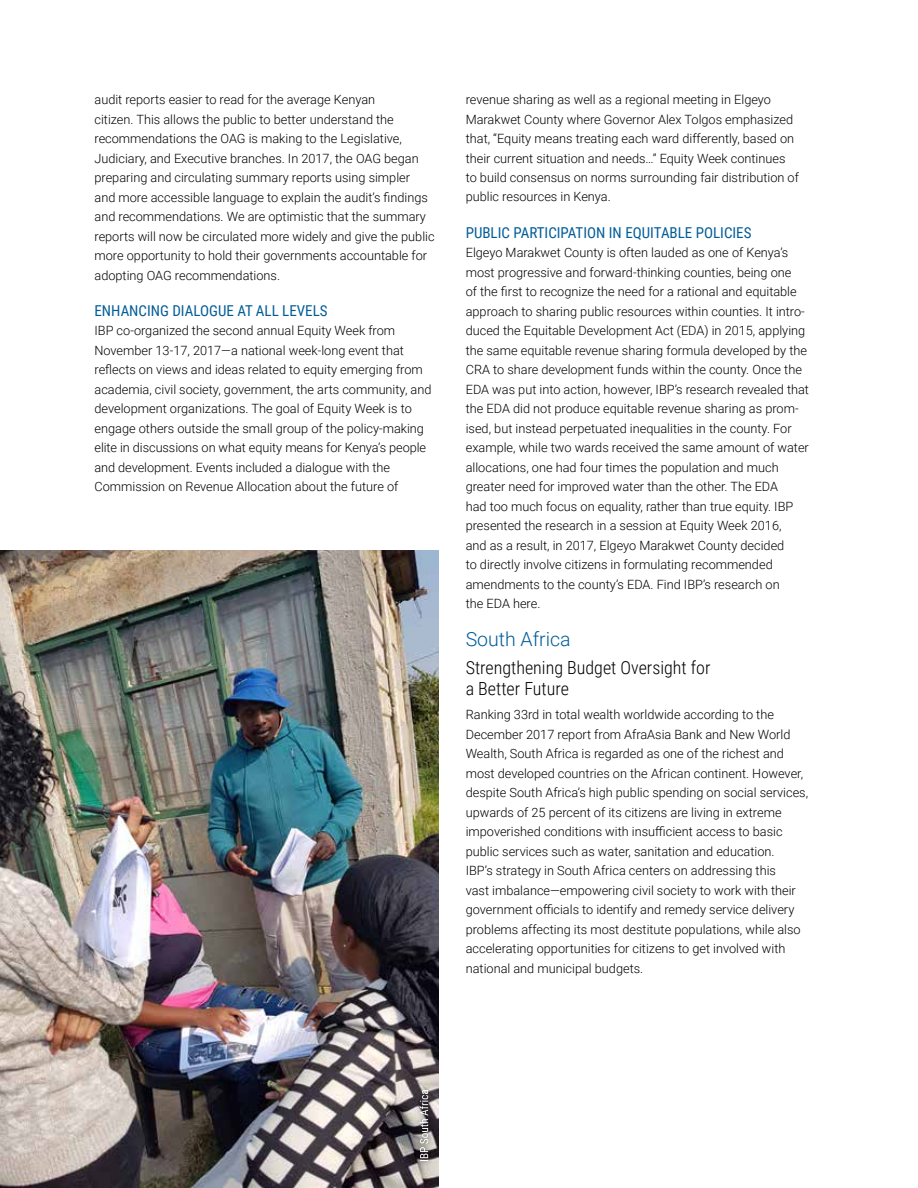
<style>
.page{position:relative;width:918px;height:1188px;background:#fff}
.page>*{position:absolute;margin:0;border:0;box-sizing:border-box;transform-origin:0 0}
.t1{font:300 19.5px "Roboto";color:#005c97}
.t2{font:300 18px/21px "Roboto Condensed";color:#000}
.t3{font:15px "Roboto Condensed";color:#005c97}
.t4{font:300 12.75px/19.5px "Roboto";color:#000}
</style>
<div class="page">
<img style="left:0;top:551px;width:439px;height:637px">
<div style="left:414px;top:1084px;width:20px;height:83px;background:#000;opacity:.75"></div>
<svg style="left:420px;top:1090px;width:8px;height:71px"></svg>
<p class="t4" style="left:94px;top:89px;width:342px">audit reports easier to read for the average Kenyan<br>citizen. This allows the public to better understand the recommendations the OAG is making to the Legislative, Judiciary, and Executive branches. In 2017, the OAG began preparing and circulating summary reports using simpler<br>and more accessible language to explain the audit’s findings and recommendations. We are optimistic that the summary reports will now be circulated more widely and give the public more opportunity to hold their governments accountable for adopting OAG recommendations.</p>
<p class="t3" style="left:94px;top:300px;width:235px">ENHANCING DIALOGUE AT ALL LEVELS</p>
<p class="t4" style="left:94px;top:321px;width:338px">IBP co-organized the second annual Equity Week from November 13-17, 2017—a national week-long event that reflects on views and ideas related to equity emerging from academia, civil society, government, the arts community, and development organizations. The goal of Equity Week is to engage others outside the small group of the policy-making elite in discussions on what equity means for Kenya’s people and development. Events included a dialogue with the Commission on Revenue Allocation about the future of</p>
<p class="t4" style="left:466px;top:89px;width:335px">revenue sharing as well as a regional meeting in Elgeyo Marakwet County where Governor Alex Tolgos emphasized that, “Equity means treating each ward differently, based on their current situation and needs…” Equity Week continues to build consensus on norms surrounding fair distribution of public resources in Kenya.</p>
<p class="t3" style="left:466px;top:222px;width:287px">PUBLIC PARTICIPATION IN EQUITABLE POLICIES</p>
<p class="t4" style="left:466px;top:243px;width:345px">Elgeyo Marakwet County is often lauded as one of Kenya’s most progressive and forward-thinking counties, being one<br>of the first to recognize the need for a rational and equitable approach to sharing public resources within counties. It intro&shy;duced the Equitable Development Act (EDA) in 2015, applying the same equitable revenue sharing formula developed by the CRA to share development funds within the county. Once the EDA was put into action, however, IBP’s research revealed that the EDA did not produce equitable revenue sharing as prom&shy;ised, but instead perpetuated inequalities in the county. For example, while two wards received the same amount of water allocations, one had four times the population and much greater need for improved water than the other. The EDA<br>had too much focus on equality, rather than true equity. IBP presented the research in a session at Equity Week 2016,<br>and as a result, in 2017, Elgeyo Marakwet County decided<br>to directly involve citizens in formulating recommended amendments to the county’s EDA. Find IBP’s research on<br>the EDA here.</p>
<h1 class="t1" style="left:466px;top:625px;width:106px">South Africa</h1>
<h2 class="t2" style="left:466px;top:656px;width:246px">Strengthening Budget Oversight for a Better Future</h2>
<p class="t4" style="left:466px;top:705px;width:344px">Ranking 33rd in total wealth worldwide according to the December 2017 report from AfraAsia Bank and New World Wealth, South Africa is regarded as one of the richest and most developed countries on the African continent. However, despite South Africa’s high public spending on social services, upwards of 25 percent of its citizens are living in extreme impoverished conditions with insufficient access to basic public services such as water, sanitation and education.<br>IBP’s strategy in South Africa centers on addressing this<br>vast imbalance—empowering civil society to work with their government officials to identify and remedy service delivery problems affecting its most destitute populations, while also accelerating opportunities for citizens to get involved with national and municipal budgets.</p>
</div>
